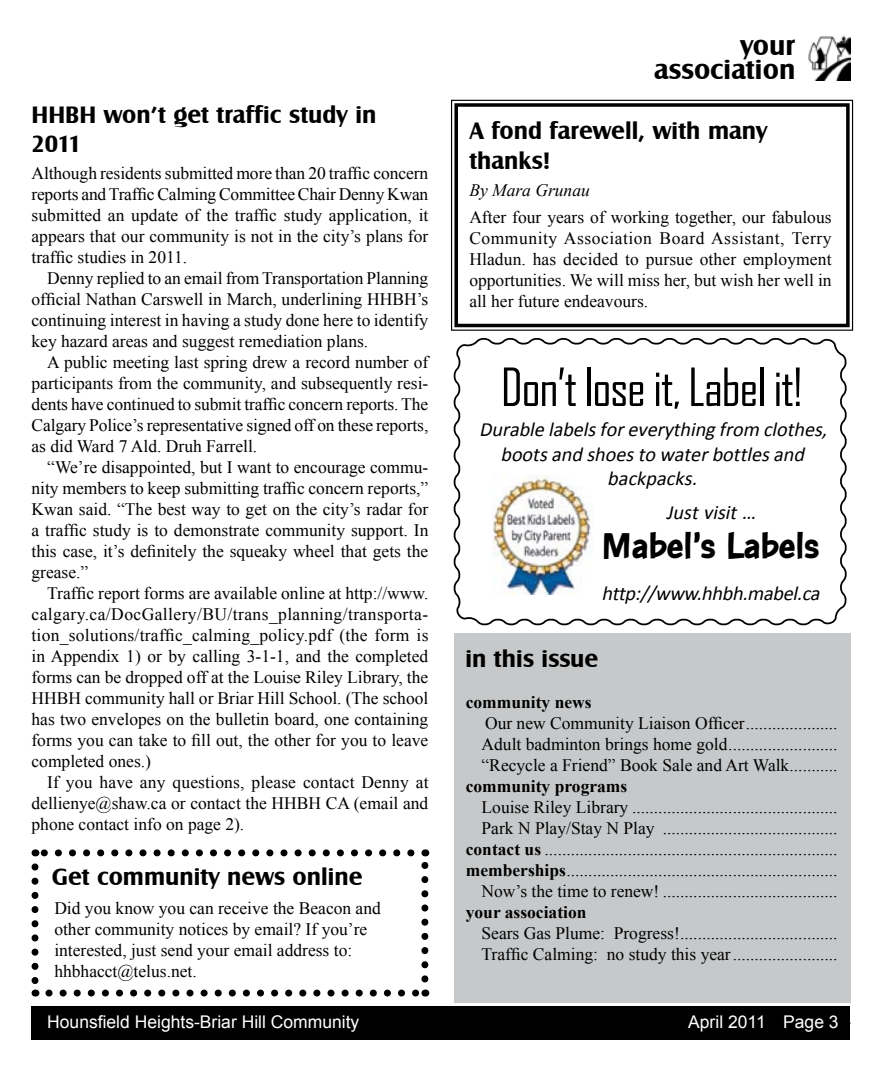
<style>
.page{position:relative;width:882px;height:1071px;background:#fff}
.page>*{position:absolute;margin:0;border:0;box-sizing:border-box;transform-origin:0 0}
.t1{font:50.4px "Agency FB";letter-spacing:-.025em;color:#000}
.t2{font:700 40.25px "Con Brush";letter-spacing:-.02em;color:#000}
.t3{font:700 28px/24.5px "Castle T";color:#000;text-align:right}
.t4{font:700 24.5px/29.4px "Castle T";color:#000}
.t5{font:italic 20.12px/24.2px "Calibri";color:#000;text-align:center}
.t6{font:italic 700 20.12px "Arial";letter-spacing:-.005em;color:#000}
.t7{font:17.5px/21px "Times New Roman";color:#000;text-align:justify}
.t8{font:17.5px "Arial";color:#fff}
.t9{font:700 17.5px "Times New Roman";color:#000}
.t10{font:italic 17.5px "Times New Roman";color:#000}
.t11{font:15.05px/18.2px "Arial";color:#000;text-align:justify}
.t12{font:700 15.05px "Arial";color:#000}
.s1{font-weight:700}
</style>
<div class="page">
<div style="left:32px;top:1006px;width:818px;height:34px;background:#000"></div>
<img style="left:808px;top:35px;width:42px;height:45px">
<div style="left:454px;top:634px;width:396px;height:369px;background:#c6c8ca"></div>
<svg style="left:49px;top:990px;width:369px;height:7px"></svg>
<svg style="left:42px;top:849px;width:369px;height:7px"></svg>
<svg style="left:32px;top:867px;width:6px;height:130px"></svg>
<svg style="left:421px;top:849px;width:7px;height:130px"></svg>
<svg style="left:451px;top:99px;width:403px;height:232px"></svg>
<div style="left:454px;top:103px;width:396px;height:224px;border:4px solid #000"></div>
<svg style="left:453px;top:338px;width:394px;height:288px"></svg>
<img style="left:493px;top:476px;width:101px;height:118px">
<h3 class="t4" style="left:32px;top:100px;width:346px">HHBH won’t get traffic study in<br>2011</h3>
<p class="t7" style="left:32px;top:163px;width:398px">Although residents submitted more than 20 traffic concern reports and Traffic Calming Committee Chair Denny Kwan submitted an update of the traffic study application, it appears that our community is not in the city’s plans for traffic studies in 2011.</p>
<p class="t7" style="left:32px;top:268px;width:398px;text-indent:16px">Denny replied to an email from Transportation Planning official Nathan Carswell in March, underlining HHBH’s continuing interest in having a study done here to identify key hazard areas and suggest remediation plans.</p>
<p class="t7" style="left:32px;top:352px;width:398px;text-indent:16px">A public meeting last spring drew a record number of participants from the community, and subsequently resi&shy;dents have continued to submit traffic concern reports. The Calgary Police’s representative signed off on these reports, as did Ward 7 Ald. Druh Farrell.</p>
<p class="t7" style="left:32px;top:457px;width:398px;text-indent:16px">“We’re disappointed, but I want to encourage commu&shy;nity members to keep submitting traffic concern reports,” Kwan said. “The best way to get on the city’s radar for a traffic study is to demonstrate community support. In this case, it’s definitely the squeaky wheel that gets the grease.”</p>
<p class="t7" style="left:32px;top:583px;width:399px;text-indent:16px">Traffic report forms are available online at http://www. calgary.ca/DocGallery/BU/trans_planning/transporta&shy;tion_solutions/traffic_calming_policy.pdf (the form is in Appendix 1) or by calling 3-1-1, and the completed forms can be dropped off at the Louise Riley Library, the HHBH community hall or Briar Hill School. (The school has two envelopes on the bulletin board, one containing forms you can take to fill out, the other for you to leave completed ones.)</p>
<p class="t7" style="left:32px;top:772px;width:399px;text-indent:16px">If you have any questions, please contact Denny at dellienye@shaw.ca or contact the HHBH CA (email and phone contact info on page 2).</p>
<h3 class="t4" style="left:52px;top:863px;width:312px">Get community news online</h3>
<p class="t7" style="left:54px;top:897px;width:328px;text-align:left">Did you know you can receive the Beacon and other community notices by email? If you’re interested, just send your email address to: hhbhacct@telus.net.</p>
<h3 class="t3" style="left:654px;top:33px;width:143px">your association</h3>
<h3 class="t4" style="left:469px;top:117px;width:300px">A fond farewell, with many thanks!</h3>
<p class="t10" style="left:469px;top:178px;width:122px">By Mara Grunau</p>
<p class="t7" style="left:469px;top:207px;width:364px">After four years of working together, our fabulous Community Association Board Assistant, Terry Hladun. has decided to pursue other employment opportunities. We will miss her, but wish her well in all her future endeavours.</p>
<p class="t12" style="left:510px;top:125px;width:155px">We will use the cross</p>
<p class="t6" style="left:480px;top:212px;width:131px">Cancellations</p>
<p class="t11" style="left:480px;top:238px;width:346px">This is one happenin’ little community, and due to other community happenings being held at the com&shy;munity hall, Family Gym Time is cancelled the eve&shy;nings of June 5 and 19.</p>
<h1 class="t1" style="left:501px;top:356px;width:303px">Don’t lose it, Label it!</h1>
<p class="t5" style="left:479px;top:417px;width:354px">Durable labelsforeverything from clothes, bootsand shoesto waterbottlesand backpacks.</p>
<p class="t5" style="left:666px;top:499px;width:96px">Justvisit…</p>
<h2 class="t2" style="left:602px;top:521px;width:220px">Mabel’s Labels</h2>
<p class="t5" style="left:602px;top:580px;width:224px">http://www.hhbh.mabel.ca</p>
<h3 class="t4" style="left:465px;top:644px;width:135px">in this issue</h3>
<p class="t9" style="left:466px;top:690px;width:127px">community news</p>
<p class="t7" style="left:482px;top:712px;width:358px">Our new Community Liaison Officer.....................<br>Adult badminton brings home gold......................... “Recycle a Friend” Book Sale and Art Walk...........</p>
<p class="t9" style="left:466px;top:774px;width:163px">community programs</p>
<p class="t7" style="left:466px;top:796px;width:373px;text-align:right">Louise Riley Library ...............................................<br>Park N Play/Stay N Play ........................................ <span class="s1">contact us</span> ................................................................... <span class="s1">memberships</span>..............................................................<br>Now’s the time to renew! ........................................</p>
<p class="t9" style="left:466px;top:900px;width:122px">your association</p>
<p class="t7" style="left:482px;top:922px;width:358px">Sears Gas Plume: Progress!....................................<br>Traffic Calming: no study this year........................</p>
<p class="t8" style="left:47px;top:1010px;width:314px">Hounsfield Heights-Briar Hill Community</p>
<p class="t8" style="left:688px;top:1011px;width:152px">April 2011 Page 3</p>
</div>
